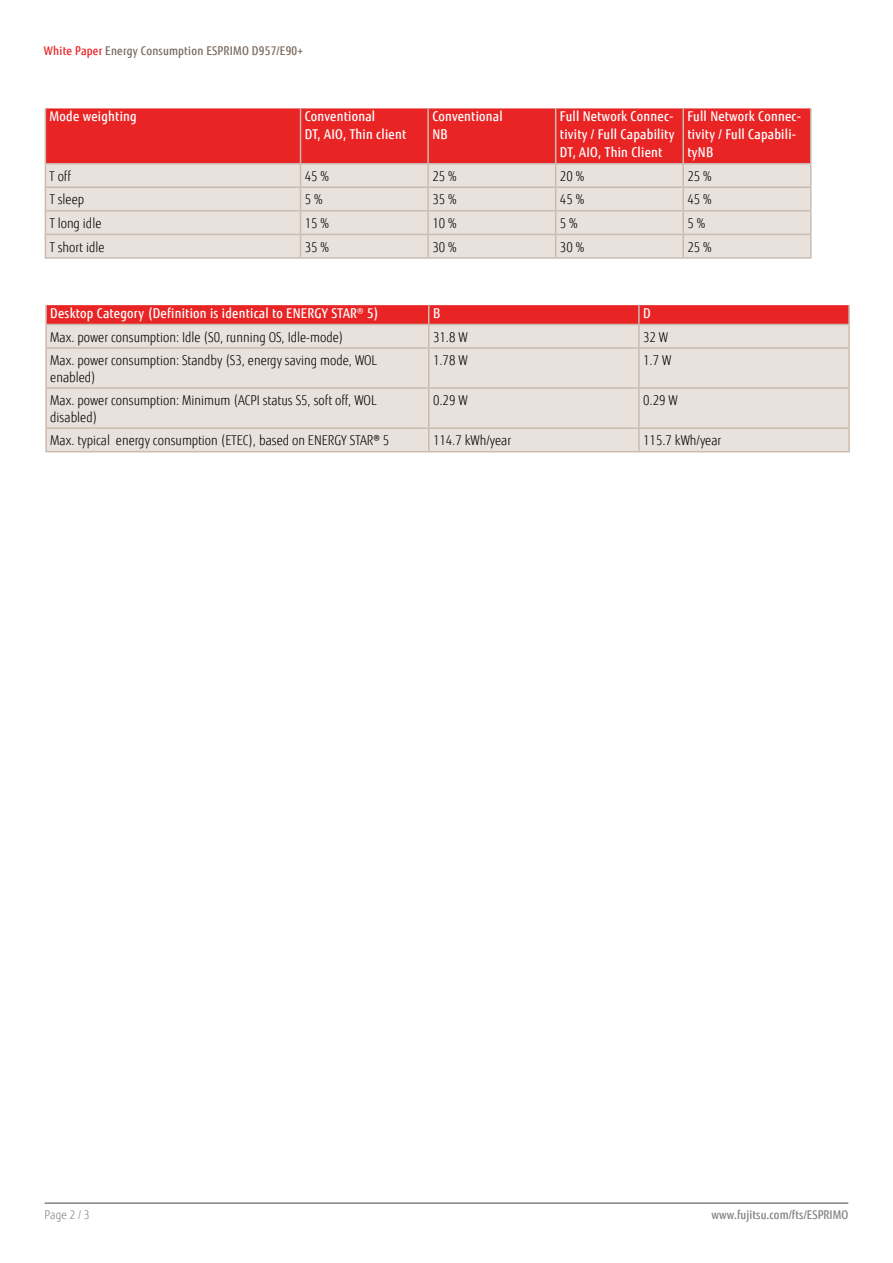
<style>
.page{position:relative;width:893px;height:1263px;background:#fff}
.page>*{position:absolute;margin:0;border:0;box-sizing:border-box;transform-origin:0 0}
.t1{font:300 13.5px/16.5px "Fujitsu Sans";color:#000;scale:.9 1}
.t2{font:500 13.5px/18px "Fujitsu Sans";letter-spacing:.02em;color:#fff;scale:.9 1}
.t3{font:500 12px "Fujitsu Sans";letter-spacing:.02em;color:#79695e;scale:.9 1}
.t4{font:500 12px "Fujitsu Sans";letter-spacing:.005em;color:#818280;scale:.9 1}
.t5{font:300 12px "Fujitsu Sans";color:#818280;scale:.9 1}
.s1{color:#e92425}
.s2{font-weight:300}
</style>
<div class="page">
<hr style="left:45px;top:1202px;width:803px;height:2px;background:#818280">
<div style="left:47px;top:349px;width:801px;height:102px;background:#e9e1db"></div>
<svg style="left:45px;top:305px;width:805px;height:42px;background:#e78c89"></svg>
<hr style="left:639px;top:324px;width:211px;height:1px;background:#c9bbb0">
<hr style="left:638px;top:325px;width:2px;height:22px;background:#c9bbb0">
<hr style="left:848px;top:325px;width:2px;height:22px;background:#c9bbb0">
<hr style="left:45px;top:347px;width:384px;height:2px;background:#c9bbb0">
<hr style="left:45px;top:349px;width:2px;height:38px;background:#c9bbb0">
<hr style="left:429px;top:347px;width:210px;height:2px;background:#c9bbb0">
<hr style="left:428px;top:349px;width:1px;height:38px;background:#c9bbb0">
<hr style="left:639px;top:347px;width:211px;height:2px;background:#c9bbb0">
<hr style="left:638px;top:349px;width:2px;height:38px;background:#c9bbb0">
<hr style="left:848px;top:349px;width:2px;height:38px;background:#c9bbb0">
<hr style="left:45px;top:387px;width:384px;height:2px;background:#c9bbb0">
<hr style="left:45px;top:389px;width:2px;height:38px;background:#c9bbb0">
<hr style="left:429px;top:387px;width:210px;height:2px;background:#c9bbb0">
<hr style="left:428px;top:389px;width:1px;height:38px;background:#c9bbb0">
<hr style="left:639px;top:387px;width:211px;height:2px;background:#c9bbb0">
<hr style="left:638px;top:389px;width:2px;height:38px;background:#c9bbb0">
<hr style="left:848px;top:389px;width:2px;height:38px;background:#c9bbb0">
<hr style="left:45px;top:427px;width:384px;height:2px;background:#c9bbb0">
<hr style="left:45px;top:451px;width:384px;height:1px;background:#c9bbb0">
<hr style="left:45px;top:429px;width:2px;height:22px;background:#c9bbb0">
<hr style="left:429px;top:427px;width:210px;height:2px;background:#c9bbb0">
<hr style="left:429px;top:451px;width:210px;height:1px;background:#c9bbb0">
<svg style="left:428px;top:429px;width:1px;height:22px"></svg>
<hr style="left:639px;top:427px;width:211px;height:2px;background:#c9bbb0">
<hr style="left:639px;top:451px;width:211px;height:1px;background:#c9bbb0">
<hr style="left:638px;top:429px;width:2px;height:22px;background:#c9bbb0">
<hr style="left:848px;top:429px;width:2px;height:22px;background:#c9bbb0">
<hr style="left:810px;top:108px;width:2px;height:55px;background:#c9bbb0">
<hr style="left:810px;top:164px;width:2px;height:23px;background:#c9bbb0">
<hr style="left:810px;top:188px;width:2px;height:22px;background:#c9bbb0">
<hr style="left:810px;top:212px;width:2px;height:22px;background:#c9bbb0">
<hr style="left:45px;top:257px;width:256px;height:2px;background:#c9bbb0">
<hr style="left:301px;top:257px;width:127px;height:2px;background:#c9bbb0">
<hr style="left:428px;top:257px;width:128px;height:2px;background:#c9bbb0">
<hr style="left:556px;top:257px;width:127px;height:2px;background:#c9bbb0">
<svg style="left:45px;top:108px;width:766px;height:149px;background:#e79a96"></svg>
<hr style="left:683px;top:234px;width:128px;height:1px;background:#c9bbb0">
<hr style="left:683px;top:257px;width:128px;height:2px;background:#c9bbb0">
<hr style="left:682px;top:235px;width:2px;height:22px;background:#c9bbb0">
<hr style="left:810px;top:235px;width:2px;height:22px;background:#c9bbb0">
<p class="t3" style="left:44px;top:43px;width:290px"><span class="s1">White Paper</span> Energy Consumption ESPRIMO D957/E90+</p>
<p class="t2" style="left:50px;top:108px;width:98px">Mode weighting</p>
<p class="t2" style="left:305px;top:108px;width:114px">Conventional<br>DT, AIO, Thin client</p>
<p class="t2" style="left:432px;top:108px;width:80px">Conventional<br>NB</p>
<p class="t2" style="left:560px;top:108px;width:129px;text-align:justify">Full Network Connec&shy;tivity / Full Capability DT, AIO, Thin Client</p>
<p class="t2" style="left:687px;top:108px;width:128px">Full Network Connec&shy;tivity / Full Capabili&shy;tyNB</p>
<p class="t1" style="left:50px;top:168px;width:25px">T off</p>
<p class="t1" style="left:305px;top:168px;width:28px">45 %</p>
<p class="t1" style="left:432px;top:168px;width:28px">25 %</p>
<p class="t1" style="left:560px;top:168px;width:28px">20 %</p>
<p class="t1" style="left:687px;top:168px;width:28px">25 %</p>
<p class="t1" style="left:50px;top:192px;width:40px">T sleep</p>
<p class="t1" style="left:305px;top:192px;width:21px">5 %</p>
<p class="t1" style="left:432px;top:192px;width:28px">35 %</p>
<p class="t1" style="left:560px;top:192px;width:28px">45 %</p>
<p class="t1" style="left:687px;top:192px;width:28px">45 %</p>
<p class="t1" style="left:50px;top:215px;width:59px">T long idle</p>
<p class="t1" style="left:305px;top:215px;width:28px">15 %</p>
<p class="t1" style="left:432px;top:215px;width:28px">10 %</p>
<p class="t1" style="left:560px;top:215px;width:21px">5 %</p>
<p class="t1" style="left:687px;top:215px;width:21px">5 %</p>
<p class="t1" style="left:50px;top:239px;width:62px">T short idle</p>
<p class="t1" style="left:305px;top:239px;width:28px">35 %</p>
<p class="t1" style="left:432px;top:239px;width:28px">30 %</p>
<p class="t1" style="left:560px;top:239px;width:28px">30 %</p>
<p class="t1" style="left:687px;top:239px;width:28px">25 %</p>
<p class="t2" style="left:50px;top:304px;width:366px">Desktop Category (Definition is identical to ENERGY STAR<span class="s2">®</span> 5)</p>
<p class="t2" style="left:433px;top:304px;width:9px">B</p>
<p class="t2" style="left:643px;top:304px;width:10px">D</p>
<p class="t1" style="left:50px;top:329px;width:327px">Max. power consumption: Idle (S0, running OS, Idle-mode)</p>
<p class="t1" style="left:433px;top:329px;width:40px">31.8 W</p>
<p class="t1" style="left:643px;top:329px;width:29px">32 W</p>
<p class="t1" style="left:50px;top:352px;width:365px">Max. power consumption: Standby (S3, energy saving mode, WOL enabled)</p>
<p class="t1" style="left:433px;top:352px;width:40px">1.78 W</p>
<p class="t1" style="left:643px;top:352px;width:33px">1.7 W</p>
<p class="t1" style="left:50px;top:392px;width:364px">Max. power consumption: Minimum (ACPI status S5, soft off, WOL disabled)</p>
<p class="t1" style="left:433px;top:392px;width:40px">0.29 W</p>
<p class="t1" style="left:643px;top:392px;width:40px">0.29 W</p>
<p class="t1" style="left:50px;top:432px;width:378px">Max. typical energy consumption (ETEC), based on ENERGY STAR® 5</p>
<p class="t1" style="left:433px;top:432px;width:88px">114.7 kWh/year</p>
<p class="t1" style="left:643px;top:432px;width:88px">115.7 kWh/year</p>
<p class="t5" style="left:45px;top:1208px;width:51px">Page 2 / 3</p>
<p class="t4" style="left:711px;top:1208px;width:153px">www.fujitsu.com/fts/ESPRIMO</p>
</div>
